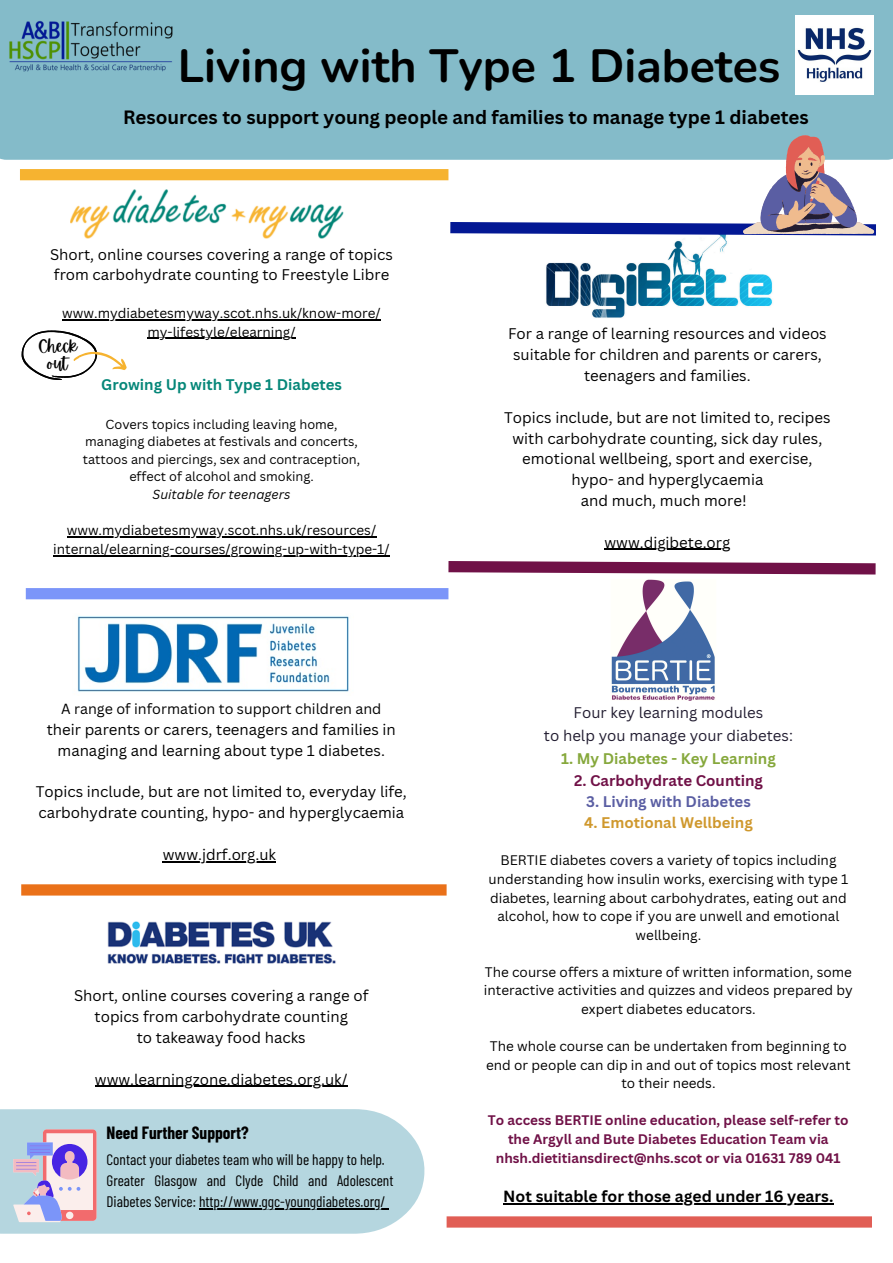
<style>
.page{position:relative;width:893px;height:1263px;background:#fff}
.page>*{position:absolute;margin:0;border:0;box-sizing:border-box;transform-origin:0 0}
.t1{font:700 46.5px "Nunito";color:#000}
.t2{font:700 18.75px "Canva Sans";color:#000}
.t3{font:700 17.33px "Barlow Condensed";color:#000}
.t4{font:16.73px "Apricots";color:#000}
.t5{font:700 15.75px "Canva Sans";color:#000}
.t6{font:15.23px/21.2px "Barlow Condensed";color:#000}
.t7{font:15px/20.9px "Canva Sans";color:#000;text-align:center}
.t8{font:15px/22.5px "Canva Sans";color:#221d31;text-align:center}
.t9{font:700 15px "Canva Sans";color:#068779}
.t10{font:700 15px "Canva Sans";color:#86a83c}
.t11{font:700 15px "Canva Sans";color:#701147}
.t12{font:700 15px "Canva Sans";color:#5a5ea3}
.t13{font:700 15px "Canva Sans";color:#cf982d}
.t14{font:14.25px "Canva Sans";color:#000}
.t15{font:13.5px/18.6px "Canva Sans";color:#000;text-align:center}
.t16{font:700 13.5px/18.6px "Canva Sans";color:#701147;text-align:center}
.t17{font:12.75px "Canva Sans";color:#000}
.t18{font:italic 12.75px "Canva Sans";color:#000}
</style>
<div class="page">
<hr style="left:95px;top:1085px;width:252px;height:2px;background:#000">
<div style="left:0;top:0;width:893px;height:160px;background:#84bbc9"></div>
<img style="left:795px;top:16px;width:78px;height:78px">
<hr style="left:62px;top:319px;width:319px;height:1px;background:#000">
<hr style="left:147px;top:338px;width:149px;height:1px;background:#000">
<hr style="left:67px;top:536px;width:309px;height:1px;background:#000">
<hr style="left:53px;top:555px;width:337px;height:1px;background:#000">
<hr style="left:163px;top:861px;width:113px;height:1px;background:#000">
<img style="left:70px;top:189px;width:274px;height:50px">
<hr style="left:604px;top:549px;width:126px;height:1px;background:#000">
<img style="left:546px;top:241px;width:227px;height:77px">
<img style="left:77px;top:616px;width:272px;height:76px">
<img style="left:107px;top:921px;width:229px;height:43px">
<hr style="left:503px;top:1203px;width:330px;height:1px;background:#000">
<img style="left:9px;top:20px;width:165px;height:53px">
<img style="left:611px;top:580px;width:104px;height:120px">
<div style="left:0;top:1109px;width:425px;height:125px;background:#b5d6df"></div>
<svg style="left:13px;top:1129px;width:83px;height:93px"></svg>
<hr style="left:199px;top:1208px;width:186px;height:1px;background:#000">
<svg style="left:22px;top:331px;width:105px;height:49px"></svg>
<div style="left:26px;top:588px;width:422px;height:11px;background:#7b95f9"></div>
<div style="left:21px;top:884px;width:425px;height:11px;background:#ea7119"></div>
<svg style="left:448px;top:561px;width:428px;height:19px"></svg>
<div style="left:20px;top:169px;width:428px;height:11px;background:#f6b330"></div>
<svg style="left:439px;top:135px;width:448px;height:106px"></svg>
<div style="left:446px;top:1216px;width:426px;height:11px;background:#e15e55"></div>
<h4 class="t1" style="left:178px;top:35px;width:604px">Living with Type 1 Diabetes</h4>
<p class="t2" style="left:123px;top:104px;width:687px">Resources to support young people and families to manage type 1 diabetes</p>
<h2 class="t7" style="left:50px;top:243px;width:344px;text-align:left">Short, online courses covering a range of topics from carbohydrate counting to Freestyle Libre</h2>
<p class="t15" style="left:62px;top:304px;width:320px">www.mydiabetesmyway.scot.nhs.uk/know-more/</p>
<h4 class="t15" style="left:147px;top:322px;width:149px">my-lifestyle/elearning/</h4>
<h4 class="t4" style="left:38px;top:337px;width:40px">Check</h4>
<h4 class="t4" style="left:47px;top:354px;width:22px">out</h4>
<h4 class="t9" style="left:101px;top:373px;width:242px">Growing Up with Type 1 Diabetes</h4>
<p class="t17" style="left:106px;top:415px;width:234px">Covers topics including leaving home,</p>
<p class="t17" style="left:85px;top:433px;width:274px">managing diabetes at festivals and concerts,</p>
<p class="t17" style="left:83px;top:450px;width:279px">tattoos and piercings, sex and contraception,</p>
<p class="t17" style="left:129px;top:468px;width:186px">effect of alcohol and smoking.</p>
<p class="t18" style="left:153px;top:485px;width:139px">Suitable for teenagers</p>
<p class="t15" style="left:67px;top:521px;width:311px">www.mydiabetesmyway.scot.nhs.uk/resources/</p>
<p class="t15" style="left:53px;top:539px;width:338px">internal/elearning-courses/growing-up-with-type-1/</p>
<p class="t14" style="left:61px;top:699px;width:322px">A range of information to support children and</p>
<p class="t7" style="left:47px;top:719px;width:351px">their parents or carers, teenagers and families in managing and learning about type 1 diabetes.</p>
<p class="t7" style="left:36px;top:781px;width:372px;text-align:left">Topics include, but are not limited to, everyday life, carbohydrate counting, hypo- and hyperglycaemia</p>
<p class="t7" style="left:163px;top:843px;width:115px">www.jdrf.org.uk</p>
<p class="t7" style="left:74px;top:985px;width:296px">Short, online courses covering a range of topics from carbohydrate counting<br>to takeaway food hacks</p>
<p class="t7" style="left:95px;top:1068px;width:254px">www.learningzone.diabetes.org.uk/</p>
<p class="t3" style="left:106px;top:1121px;width:144px">Need Further Support?</p>
<p class="t6" style="left:106px;top:1148px;width:288px">Contact your diabetes team who will be happy to help.<br>Greater Glasgow and Clyde Child and Adolescent<br>Diabetes Service: http://www.ggc-youngdiabetes.org/</p>
<h4 class="t7" style="left:508px;top:323px;width:320px">For a range of learning resources and videos suitable for children and parents or carers, teenagers and families.</h4>
<h4 class="t7" style="left:504px;top:406px;width:328px">Topics include, but are not limited to, recipes with carbohydrate counting, sick day rules, emotional wellbeing, sport and exercise, hypo- and hyperglycaemia<br>and much, much more!</h4>
<h4 class="t7" style="left:604px;top:531px;width:127px">www.digibete.org</h4>
<p class="t8" style="left:544px;top:701px;width:250px">Four key learning modules<br>to help you manage your diabetes:</p>
<p class="t10" style="left:561px;top:748px;width:216px">1. My Diabetes - Key Learning</p>
<p class="t11" style="left:574px;top:770px;width:190px">2. Carbohydrate Counting</p>
<p class="t12" style="left:586px;top:791px;width:166px">3. Living with Diabetes</p>
<p class="t13" style="left:584px;top:812px;width:170px">4. Emotional Wellbeing</p>
<p class="t15" style="left:488px;top:851px;width:361px">BERTIE diabetes covers a variety of topics including understanding how insulin works, exercising with type 1 diabetes, learning about carbohydrates, eating out and alcohol, how to cope if you are unwell and emotional wellbeing.</p>
<h4 class="t15" style="left:484px;top:962px;width:370px">The course offers a mixture of written information, some interactive activities and quizzes and videos prepared by expert diabetes educators.</h4>
<p class="t15" style="left:486px;top:1036px;width:366px">The whole course can be undertaken from beginning to end or people can dip in and out of topics most relevant to their needs.</p>
<p class="t16" style="left:488px;top:1111px;width:362px">To access BERTIE online education, please self-refer to the Argyll and Bute Diabetes Education Team via nhsh.dietitiansdirect@nhs.scot or via 01631 789 041</p>
<p class="t5" style="left:503px;top:1185px;width:331px">Not suitable for those aged under 16 years.</p>
</div>
